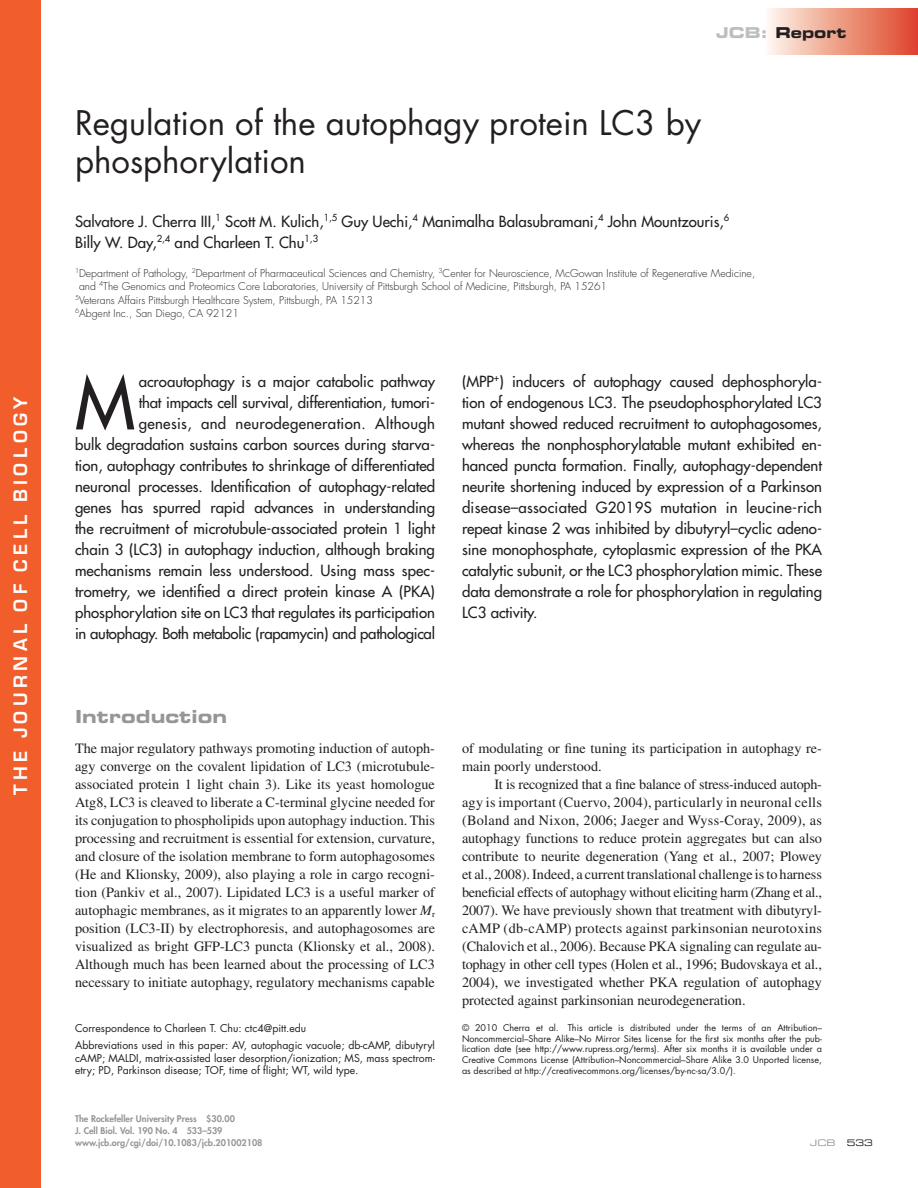
<style>
.page{position:relative;width:918px;height:1188px;background:#fff}
.page>*{position:absolute;margin:0;border:0;box-sizing:border-box;transform-origin:0 0}
.t1{font:500 70.65px "Futura Std";color:#231f20}
.t2{font:33px/38.2px "Futura Std";color:#231f20}
.t3{font:600 18px "Eurostile";letter-spacing:.25em;color:#fff}
.t4{font:18px "Eurostile LT Std Bold Ex 2";letter-spacing:.005em;color:#949698}
.t5{font:500 15px/21px "Futura Std";color:#231f20;text-align:right}
.t6{font:15px "Eurostile LT Std Bold Ex 2";color:#231f20}
.t7{font:14.25px/18px "Times LT Std";color:#231f20;text-align:justify}
.t8{font:300 10.5px "Futura Std";color:#231f20}
.t9{font:10.5px/16.8px "Futura Std";color:#231f20}
.t10{font:9px/10.8px "Futura Std";color:#231f20;text-align:justify}
.t11{font:800 9px/12px "Futura Std";color:#949698}
.t12{font:9px "Eurostile LT Std Ex 2";color:#949698}
.t13{font:9px "Eurostile LT Std Ex 2";color:#231f20}
.s1{color:#bcbec0}
.s2{font-style:italic}
</style>
<div class="page">
<div style="left:763px;top:8px;width:155px;height:47px;background:linear-gradient(to right,#fefaef,#de4225)"></div>
<div style="left:0;top:0;width:40px;height:1188px;background:#f15d2b"></div>
<p class="t3" style="left:13px;top:795px;width:400px;rotate:-90deg">THE JOURNAL OF CELL BIOLOGY</p>
<p class="t6" style="left:716px;top:22px;width:132px"><span class="s1">JCB:</span> Report</p>
<h2 class="t2" style="left:75px;top:104px;width:628px">Regulation of the autophagy protein LC3 by phosphorylation</h2>
<p class="t5" style="left:75px;top:212px;width:656px;text-align:left">Salvatore J. Cherra III,<sup>1</sup> Scott M. Kulich,<sup>1,5</sup> Guy Uechi,<sup>4</sup> Manimalha Balasubramani,<sup>4</sup> John Mountzouris,<sup>6<br></sup>Billy W. Day,<sup>2,4</sup> and Charleen T. Chu<sup>1,3</sup></p>
<p class="t8" style="left:75px;top:267px;width:682px"><sup>1</sup>Department of Pathology, <sup>2</sup>Department of Pharmaceutical Sciences and Chemistry, <sup>3</sup>Center for Neuroscience, McGowan Institute of Regenerative Medicine,</p>
<p class="t8" style="left:79px;top:280px;width:530px">and <sup>4</sup>The Genomics and Proteomics Core Laboratories, University of Pittsburgh School of Medicine, Pittsburgh, PA 15261</p>
<p class="t8" style="left:75px;top:294px;width:299px"><sup>5</sup>Veterans Affairs Pittsburgh Healthcare System, Pittsburgh, PA 15213</p>
<p class="t8" style="left:75px;top:307px;width:165px"><sup>6</sup>Abgent Inc., San Diego, CA 92121</p>
<h1 class="t1" style="left:75px;top:359px;width:62px">M</h1>
<p class="t5" style="left:75px;top:371px;width:362px">acroautophagy is a major catabolic pathway<br>that impacts cell survival, differentiation, tumor-i-<br>genesis, and neurodegeneration. Although<br>bulk degradation sustains carbon sources during starva&shy;tion, autophagy contributes to shrinkage of differentiated neuronal processes. Identification of autophagy-related genes has spurred rapid advances in understanding the recruitment of microtubule-associated protein 1 light chain 3 (LC3) in autophagy induction, although braking mechanisms remain less understood. Using mass spec&shy;trometry, we identified a direct protein kinase A (PKA) phosphorylation site on LC3 that regulates its participation in auto-phagy. Both metabolic (rapamycin) and pathological</p>
<p class="t5" style="left:462px;top:371px;width:362px;text-align:justify">(MPP<sup>+</sup>) inducers of autophagy caused dephosphoryla&shy;tion of endogenous LC3. The pseudophosphorylated LC3 mutant showed reduced recruitment to autophagosomes, whereas the nonphosphorylatable mutant exhibited en&shy;hanced puncta formation. Finally, autophagy-dependent neurite shortening induced by expression of a Parkinson disease–associated G2019S mutation in leucine-rich repeat kinase 2 was inhibited by dibutyryl–cyclic adeno&shy;sine monophosphate, cytoplasmic expression of the PKA catalytic subunit, or the LC3 phosphorylation mimic. These data demonstrate a role for phosphorylation in regulating LC3 activity.</p>
<p class="t4" style="left:75px;top:704px;width:154px">Introduction</p>
<p class="t7" style="left:75px;top:739px;width:362px">The major regulatory pathways promoting induction of autoph&shy;agy converge on the covalent lipidation of LC3 (microtubule&shy;associated protein 1 light chain 3). Like its yeast homologue Atg8, LC3 is cleaved to liberate a C-terminal glycine needed for its conjugation to phospholipids upon autophagy induction. This processing and recruitment is essential for extension, curvature, and closure of the isolation membrane to form autophagosomes (He and Klionsky, 2009), also playing a role in cargo recogni&shy;tion (Pankiv et al., 2007). Lipidated LC3 is a useful marker of autophagic membranes, as it migrates to an apparently lower <span class="s2">M</span><sub>r </sub>position (LC3-II) by electrophoresis, and autophagosomes are visualized as bright GFP-LC3 puncta (Klionsky et al., 2008).<br>Although much has been learned about the processing of LC3 necessary to initiate autophagy, regulatory mechanisms capable</p>
<p class="t7" style="left:462px;top:739px;width:361px">of modulating or fine tuning its participation in autophagy re&shy;main poorly understood.</p>
<p class="t7" style="left:462px;top:775px;width:362px;text-indent:32px">It is recognized that a fine balance of stress-induced auto-ph&shy;agy is important (Cuervo, 2004), particularly in neuronal cells (Boland and Nixon, 2006; Jaeger and Wyss-Coray, 2009), as autophagy functions to reduce protein aggregates but can also contribute to neurite degeneration (Yang et al., 2007; Plowey et al., 2008). Indeed, a current translational challenge is to harness beneficial effects of autophagy without eliciting harm (Zhang et al., 2007). We have previously shown that treatment with dibutyryl&shy;cAMP (db-cAMP) protects against parkinsonian neurotoxins (Chalovich et al., 2006). Because PKA signaling can regulate au&shy;tophagy in other cell types (Holen et al., 1996; Budovskaya et al., 2004), we investigated whether PKA regulation of autophagy protected against parkinsonian neurodegeneration.</p>
<p class="t9" style="left:75px;top:1020px;width:361px">Correspondence to Charleen T. Chu: ctc4@pitt.edu<br>Abbreviations used in this paper: AV, autophagic vacuole; db-cAMP, dibutyryl</p>
<p class="t9" style="left:75px;top:1052px;width:362px;line-height:12.3px">cAMP; MALDI, matrix-assisted laser desorption/ionization; MS, mass spectrom&shy;etry; PD, Parkinson disease; TOF, time of flight; WT, wild type.</p>
<p class="t11" style="left:75px;top:1112px;width:189px">The Rockefeller University Press $30.00<br>J. Cell Biol. Vol. 190 No. 4 533–539 www.jcb.org/cgi/doi/10.1083/jcb.201002108</p>
<p class="t10" style="left:462px;top:1022px;width:362px">© 2010 Cherra et al. This article is distributed under the terms of an Attribution– Noncommercial–Share Alike–No Mirror Sites license for the first six months after the pub&shy;lication date (see http://www.rupress.org/terms). After six months it is available under a Creative Commons License (Attribution–Noncommercial–Share Alike 3.0 Unported license, as described at http://creativecommons.org/licenses/by-nc-sa/3.0/).</p>
<p class="t12" style="left:810px;top:1136px;width:27px">JCB</p>
<p class="t13" style="left:847px;top:1136px;width:28px">533</p>
</div>
